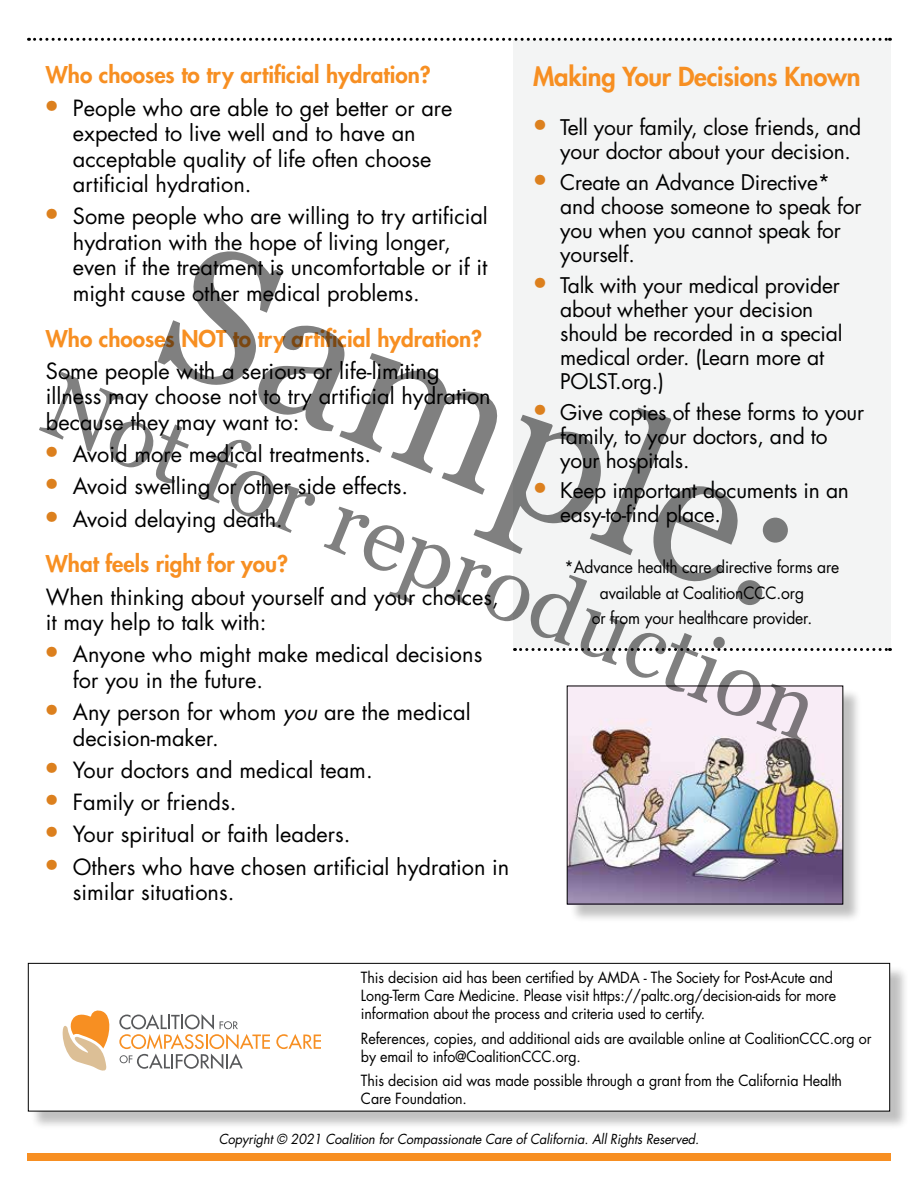
<style>
.page{position:relative;width:918px;height:1188px;background:#fff}
.page>*{position:absolute;margin:0;border:0;box-sizing:border-box;transform-origin:0 0}
.t1{font:187.5px "Georgia";color:#000}
.t2{font:90px "Georgia";color:#000}
.t3{font:800 25.5px "Futura Std";letter-spacing:-.01em;color:#f78f22}
.t4{font:800 22.5px "Futura Std";color:#f78f22}
.t5{font:21.75px/25.5px "Futura Std";color:#000}
.t6{font:21px/24px "Futura Std";letter-spacing:-.01em;color:#000}
.t7{font:16.5px/25.5px "Futura Std";letter-spacing:-.01em;color:#000;text-align:center;scale:.95 1}
.t8{font:15px/18px "Futura Std";letter-spacing:-.01em;color:#000;scale:.95 1}
.t9{font:italic 13.5px "Futura Std";letter-spacing:-.01em;color:#000;scale:.95 1}
.s1{font-size:27px;color:#dc801e}
.s2{font-style:italic}
</style>
<div class="page">
<div style="left:569px;top:688px;width:293px;height:235px;background:#000;opacity:.25"></div>
<img style="left:569px;top:688px;width:272px;height:214px">
<div style="left:513px;top:41px;width:378px;height:607px;background:#f3f4f4"></div>
<svg style="left:521px;top:648px;width:370px;height:3px"></svg>
<svg style="left:35px;top:38px;width:856px;height:3px"></svg>
<div style="left:30px;top:966px;width:879px;height:164px;background:#000;opacity:.25"></div>
<div style="left:28px;top:963px;width:862px;height:148px;background:#fff"></div>
<div style="left:28px;top:963px;width:862px;height:148px;border:1px solid #000"></div>
<svg style="left:63px;top:1011px;width:47px;height:60px"></svg>
<svg style="left:276px;top:1034px;width:45px;height:15px"></svg>
<svg style="left:119px;top:1014px;width:151px;height:55px"></svg>
<div style="left:27px;top:1154px;width:864px;height:7px;background:#f78f22"></div>
<p class="t4" style="left:46px;top:61px;width:386px">Who chooses to try artificial hydration?</p>
<p class="t5" style="left:73px;top:95px;width:381px;text-indent:-29px"><span class="s1">•</span> People who are able to get better or are expected to live well and to have an acceptable quality of life often choose artificial hydration.</p>
<p class="t5" style="left:73px;top:204px;width:417px;text-indent:-29px"><span class="s1">•</span> Some people who are willing to try artificial hydration with the hope of living longer, even if the treatment is uncomfortable or if it might cause other medical problems.</p>
<p class="t4" style="left:46px;top:324px;width:438px">Who chooses NOT to try artificial hydration?</p>
<p class="t5" style="left:46px;top:358px;width:446px">Some people with a serious or life-limiting illness may choose not to try artificial hydration because they may want to:</p>
<p class="t5" style="left:44px;top:442px;width:329px"><span class="s1">•</span> Avoid more medical treatments.</p>
<p class="t5" style="left:44px;top:474px;width:366px"><span class="s1">•</span> Avoid swelling or other side effects.</p>
<p class="t5" style="left:44px;top:506px;width:240px"><span class="s1">•</span> Avoid delaying death.</p>
<p class="t4" style="left:46px;top:550px;width:244px">What feels right for you?</p>
<p class="t5" style="left:46px;top:584px;width:454px">When thinking about yourself and your choices, it may help to talk with:</p>
<p class="t5" style="left:73px;top:642px;width:411px;text-indent:-29px"><span class="s1">•</span> Anyone who might make medical decisions for you in the future.</p>
<p class="t5" style="left:73px;top:700px;width:399px;text-indent:-29px"><span class="s1">•</span> Any person for whom <span class="s2">you</span> are the medical decision-maker.</p>
<p class="t5" style="left:44px;top:757px;width:330px"><span class="s1">•</span> Your doctors and medical team.</p>
<p class="t5" style="left:44px;top:790px;width:194px"><span class="s1">•</span> Family or friends.</p>
<p class="t5" style="left:44px;top:822px;width:308px"><span class="s1">•</span> Your spiritual or faith leaders.</p>
<p class="t5" style="left:73px;top:854px;width:438px;text-indent:-29px"><span class="s1">•</span> Others who have chosen artificial hydration in similar situations.</p>
<p class="t3" style="left:533px;top:60px;width:329px">Making Your Decisions Known</p>
<p class="t6" style="left:560px;top:116px;width:303px;text-indent:-28px"><span class="s1">•</span> Tell your family, close friends, and your doctor about your decision.</p>
<p class="t6" style="left:560px;top:171px;width:303px;text-indent:-28px"><span class="s1">•</span> Create an Advance Directive* and choose someone to speak for you when you cannot speak for yourself.</p>
<p class="t6" style="left:560px;top:273px;width:284px;text-indent:-28px"><span class="s1">•</span> Talk with your medical provider about whether your decision should be recorded in a special medical order. (Learn more at<br>POLST.org.)</p>
<p class="t6" style="left:560px;top:400px;width:305px;text-indent:-28px"><span class="s1">•</span> Give copies of these forms to your family, to your doctors, and to your hospitals.</p>
<p class="t6" style="left:560px;top:479px;width:290px;text-indent:-28px"><span class="s1">•</span> Keep important documents in an easy-to-find place.</p>
<p class="t7" style="left:565px;top:555px;width:291px">*Advance health care directive forms are available at CoalitionCCC.org<br>or from your healthcare provider.</p>
<h1 class="t1" style="left:215px;top:194px;width:676px;rotate:22deg">Sample:</h1>
<h2 class="t2" style="left:68px;top:352px;width:829px;rotate:22deg">Not for reproduction</h2>
<p class="t8" style="left:361px;top:968px;width:502px">This decision aid has been certified by AMDA - The Society for Post-Acute and<br>Long-Term Care Medicine. Please visit https://paltc.org/decision-aids for more information about the process and criteria used to certify.</p>
<p class="t8" style="left:361px;top:1029px;width:539px">References, copies, and additional aids are available online at CoalitionCCC.org or by email to info@CoalitionCCC.org.</p>
<p class="t8" style="left:361px;top:1072px;width:508px">This decision aid was made possible through a grant from the California Health<br>Care Foundation.</p>
<p class="t9" style="left:219px;top:1131px;width:507px">Copyright © 2021 Coalition for Compassionate Care of California. All Rights Reserved.</p>
</div>
